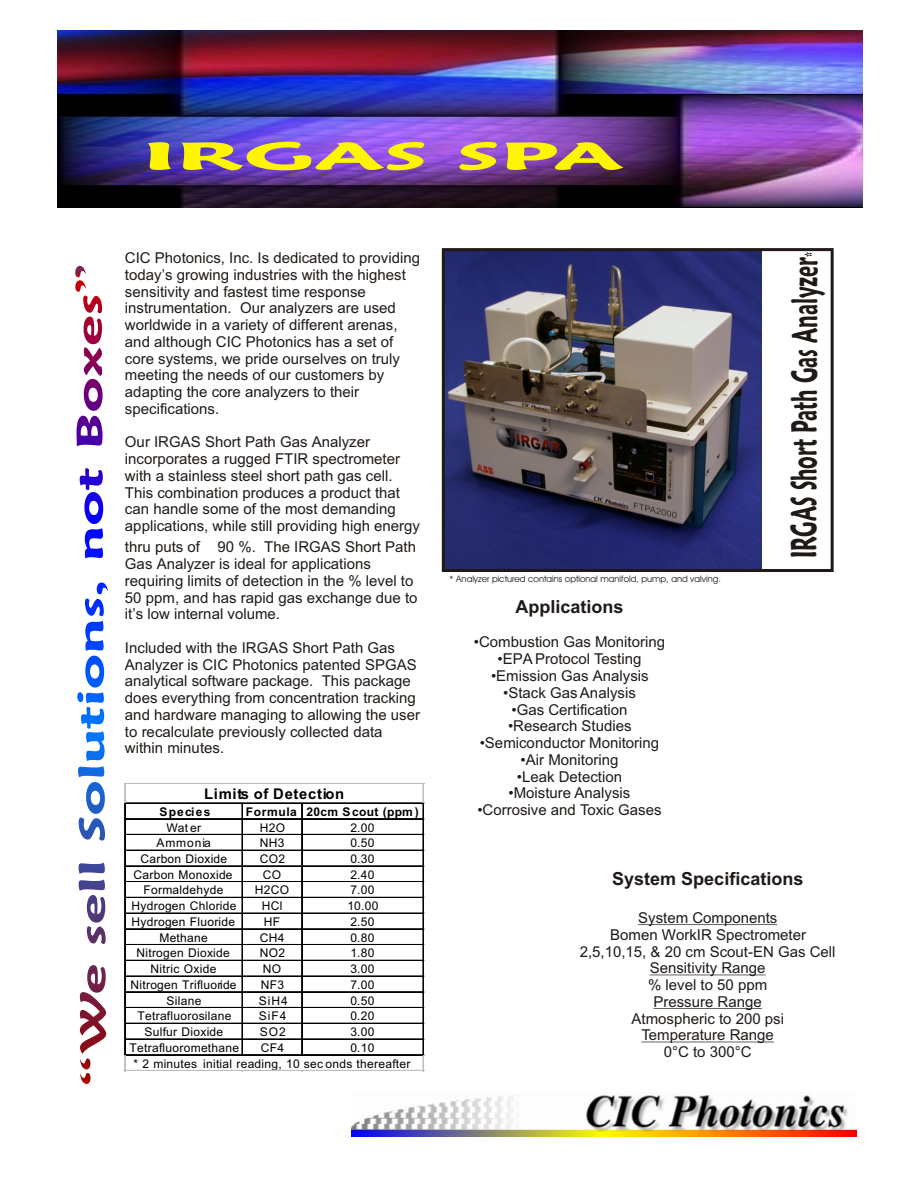
<style>
.page{position:relative;width:918px;height:1188px;background:#fff}
.page>*{position:absolute;margin:0;border:0;box-sizing:border-box;transform-origin:0 0}
.t1{font:700 38.7px "Maiandra GD";color:#fff500;scale:2.4 1}
.t2{font:700 36px "Maiandra GD";letter-spacing:-.005em;color:#1f1a17;scale:.56 1}
.t3{font:700 18px "Arial";color:#1f1a17}
.t4{font:15px/16.8px "Arial";color:#1f1a17}
.t5{font:700 14.85px "Arial";letter-spacing:.05em;color:#000}
.t6{font:12px/15.8px "Arial";letter-spacing:.025em;color:#000}
.t7{font:700 12px "Arial";letter-spacing:.025em;color:#000}
.t8{font:700 12px "Arial";letter-spacing:.105em;color:#000}
.t9{font:12px "Arial";letter-spacing:.075em;color:#000}
.t10{font:9px "Avant Garde Bk BT";color:#1f1a17}
.s1{font-size:18px}
</style>
<div class="page">
<img style="left:57px;top:30px;width:805px;height:178px">
<hr style="left:638px;top:924px;width:139px;height:1px;background:#1f1a17">
<hr style="left:650px;top:975px;width:116px;height:1px;background:#1f1a17">
<hr style="left:653px;top:1008px;width:109px;height:1px;background:#1f1a17">
<hr style="left:641px;top:1042px;width:133px;height:1px;background:#1f1a17">
<img style="left:351px;top:1095px;width:506px;height:42px">
<img style="left:446px;top:252px;width:316px;height:316px">
<div style="left:442px;top:248px;width:392px;height:324px;border:3px solid #1f1a17"></div>
<svg style="left:75px;top:266px;width:33px;height:818px"></svg>
<svg style="left:124px;top:783px;width:2px;height:20px"></svg>
<hr style="left:126px;top:803px;width:298px;height:1px;background:#000">
<hr style="left:126px;top:818px;width:298px;height:1px;background:#000">
<hr style="left:126px;top:819px;width:298px;height:1px;background:#000">
<hr style="left:126px;top:834px;width:298px;height:1px;background:#000">
<hr style="left:126px;top:850px;width:298px;height:1px;background:#000">
<hr style="left:126px;top:866px;width:298px;height:1px;background:#000">
<hr style="left:126px;top:881px;width:298px;height:1px;background:#000">
<hr style="left:126px;top:882px;width:298px;height:1px;background:#000">
<hr style="left:126px;top:897px;width:298px;height:1px;background:#000">
<hr style="left:126px;top:913px;width:298px;height:1px;background:#000">
<hr style="left:126px;top:928px;width:298px;height:1px;background:#000">
<hr style="left:126px;top:929px;width:298px;height:1px;background:#000">
<hr style="left:126px;top:944px;width:298px;height:1px;background:#000">
<hr style="left:126px;top:960px;width:298px;height:1px;background:#000">
<hr style="left:126px;top:976px;width:298px;height:1px;background:#000">
<hr style="left:126px;top:991px;width:298px;height:1px;background:#000">
<hr style="left:126px;top:992px;width:298px;height:1px;background:#000">
<hr style="left:126px;top:1007px;width:298px;height:1px;background:#000">
<hr style="left:126px;top:1023px;width:298px;height:1px;background:#000">
<hr style="left:126px;top:1039px;width:298px;height:1px;background:#000">
<hr style="left:124px;top:803px;width:1px;height:253px;background:#000">
<hr style="left:125px;top:803px;width:1px;height:253px;background:#000">
<hr style="left:126px;top:1054px;width:298px;height:1px;background:#000">
<hr style="left:126px;top:1055px;width:298px;height:1px;background:#000">
<hr style="left:423px;top:804px;width:1px;height:252px;background:#000">
<hr style="left:242px;top:804px;width:1px;height:252px;background:#000">
<hr style="left:301px;top:804px;width:1px;height:252px;background:#000">
<hr style="left:302px;top:804px;width:1px;height:252px;background:#000">
<svg style="left:124px;top:1056px;width:2px;height:16px"></svg>
<hr style="left:125px;top:783px;width:300px;height:1px;background:#bfbfbf">
<svg style="left:423px;top:784px;width:2px;height:20px"></svg>
<svg style="left:423px;top:1054px;width:2px;height:18px"></svg>
<hr style="left:125px;top:1070px;width:300px;height:1px;background:#bfbfbf">
<h1 class="t1" style="left:143px;top:140px;width:202px">IRGAS SPA</h1>
<p class="t4" style="left:125px;top:251px;width:297px">CIC Photonics, Inc. Is dedicated to providing today’s growing industries with the highest sensitivity and fastest time response instrumentation. Our analyzers are used worldwide in a variety of different arenas, and although CIC Photonics has a set of core systems, we pride ourselves on truly meeting the needs of our customers by adapting the core analyzers to their specifications.</p>
<p class="t4" style="left:125px;top:435px;width:297px">Our IRGAS Short Path Gas Analyzer incorporates a rugged FTIR spectrometer with a stainless steel short path gas cell.<br>This combination produces a product that can handle some of the most demanding applications, while still providing high energy</p>
<p class="t4" style="left:125px;top:539px;width:294px">thru puts of 90 %. The IRGAS Short Path Gas Analyzer is ideal for applications requiring limits of detection in the % level to 50 ppm, and has rapid gas exchange due to it’s low internal volume.</p>
<p class="t4" style="left:125px;top:641px;width:297px">Included with the IRGAS Short Path Gas Analyzer is CIC Photonics patented SPGAS analytical software package. This package does everything from concentration tracking and hardware managing to allowing the user to recalculate previously collected data within minutes.</p>
<p class="t5" style="left:204px;top:788px;width:142px">Limits of Detection</p>
<p class="t8" style="left:159px;top:807px;width:53px">Species</p>
<p class="t7" style="left:246px;top:807px;width:175px">Formula 20cm Scout (ppm )</p>
<p class="t6" style="left:166px;top:821px;width:36px">Wat er</p>
<p class="t6" style="left:260px;top:821px;width:27px">H2O</p>
<p class="t6" style="left:350px;top:821px;width:26px">2.00</p>
<p class="t9" style="left:156px;top:839px;width:56px">Ammonia</p>
<p class="t6" style="left:260px;top:836px;width:26px">NH3</p>
<p class="t6" style="left:350px;top:836px;width:26px">0.50</p>
<p class="t6" style="left:141px;top:852px;width:88px">Carbon Dioxide</p>
<p class="t6" style="left:260px;top:852px;width:27px">CO2</p>
<p class="t6" style="left:350px;top:852px;width:26px">0.30</p>
<p class="t6" style="left:134px;top:868px;width:101px">Carbon Monoxide</p>
<p class="t6" style="left:263px;top:868px;width:20px">CO</p>
<p class="t6" style="left:350px;top:868px;width:26px">2.40</p>
<p class="t6" style="left:143px;top:883px;width:81px">Formaldehyde</p>
<p class="t6" style="left:255px;top:883px;width:36px">H2CO</p>
<p class="t6" style="left:350px;top:883px;width:26px">7.00</p>
<p class="t6" style="left:132px;top:899px;width:107px">Hydrogen Chloride</p>
<p class="t6" style="left:262px;top:899px;width:22px">HCl</p>
<p class="t6" style="left:347px;top:899px;width:33px">10.00</p>
<p class="t6" style="left:132px;top:915px;width:105px">Hydrogen Fluoride</p>
<p class="t6" style="left:264px;top:915px;width:18px">HF</p>
<p class="t6" style="left:350px;top:915px;width:26px">2.50</p>
<p class="t6" style="left:159px;top:931px;width:50px">Methane</p>
<p class="t6" style="left:260px;top:931px;width:26px">CH4</p>
<p class="t6" style="left:350px;top:931px;width:26px">0.80</p>
<p class="t6" style="left:137px;top:946px;width:95px">Nitrogen Dioxide</p>
<p class="t6" style="left:260px;top:946px;width:27px">NO2</p>
<p class="t6" style="left:350px;top:946px;width:26px">1.80</p>
<p class="t6" style="left:150px;top:962px;width:67px">Nitric Oxide</p>
<p class="t6" style="left:263px;top:962px;width:20px">NO</p>
<p class="t6" style="left:350px;top:962px;width:26px">3.00</p>
<p class="t6" style="left:131px;top:978px;width:108px">Nitrogen Trifluoride</p>
<p class="t6" style="left:261px;top:978px;width:25px">NF3</p>
<p class="t6" style="left:350px;top:978px;width:26px">7.00</p>
<p class="t6" style="left:166px;top:994px;width:37px">Silane</p>
<p class="t6" style="left:259px;top:994px;width:30px">SiH4</p>
<p class="t6" style="left:350px;top:994px;width:26px">0.50</p>
<p class="t6" style="left:138px;top:1009px;width:95px">Tetrafluorosilane</p>
<p class="t6" style="left:259px;top:1009px;width:29px">SiF4</p>
<p class="t6" style="left:350px;top:1009px;width:26px">0.20</p>
<p class="t6" style="left:144px;top:1025px;width:80px">Sulfur Dioxide</p>
<p class="t6" style="left:260px;top:1025px;width:27px">SO2</p>
<p class="t6" style="left:350px;top:1025px;width:26px">3.00</p>
<p class="t6" style="left:130px;top:1041px;width:111px">Tetrafluoromethane</p>
<p class="t6" style="left:261px;top:1041px;width:25px">CF4</p>
<p class="t6" style="left:134px;top:1041px;width:279px;text-indent:217px">0.10<br>* 2 minutes initial reading, 10 sec onds thereafter</p>
<p class="t10" style="left:449px;top:575px;width:273px">* Analyzer pictured contains optional manifold, pump, and valving.</p>
<p class="t3" style="left:515px;top:600px;width:110px">Applications</p>
<p class="t4" style="left:474px;top:635px;width:193px">•Combustion Gas Monitoring</p>
<p class="t4" style="left:498px;top:652px;width:145px">•EPA Protocol Testing</p>
<p class="t4" style="left:491px;top:669px;width:159px">•Emission Gas Analysis</p>
<p class="t4" style="left:503px;top:685px;width:134px">•Stack Gas Analysis</p>
<p class="t4" style="left:511px;top:702px;width:118px">•Gas Certification</p>
<p class="t4" style="left:508px;top:719px;width:125px">•Research Studies</p>
<p class="t4" style="left:480px;top:736px;width:181px">•Semiconductor Monitoring</p>
<p class="t4" style="left:521px;top:753px;width:99px">•Air Monitoring</p>
<p class="t4" style="left:517px;top:769px;width:107px">•Leak Detection</p>
<p class="t4" style="left:509px;top:786px;width:123px">•Moisture Analysis</p>
<p class="t4" style="left:477px;top:803px;width:186px">•Corrosive and Toxic Gases</p>
<h2 class="t2" style="left:790px;top:558px;width:549px;rotate:-90deg">IRGAS Short Path Gas Analyzer<span class="s1">*</span></h2>
<p class="t3" style="left:612px;top:872px;width:193px">System Specifications</p>
<p class="t4" style="left:580px;top:911px;width:257px;text-align:center">System Components<br>Bomen WorkIR Spectrometer<br>2,5,10,15, &amp; 20 cm Scout-EN Gas Cell<br>Sensitivity Range<br>% level to 50 ppm<br>Pressure Range<br>Atmospheric to 200 psi<br>Temperature Range<br>0°C to 300°C</p>
</div>
